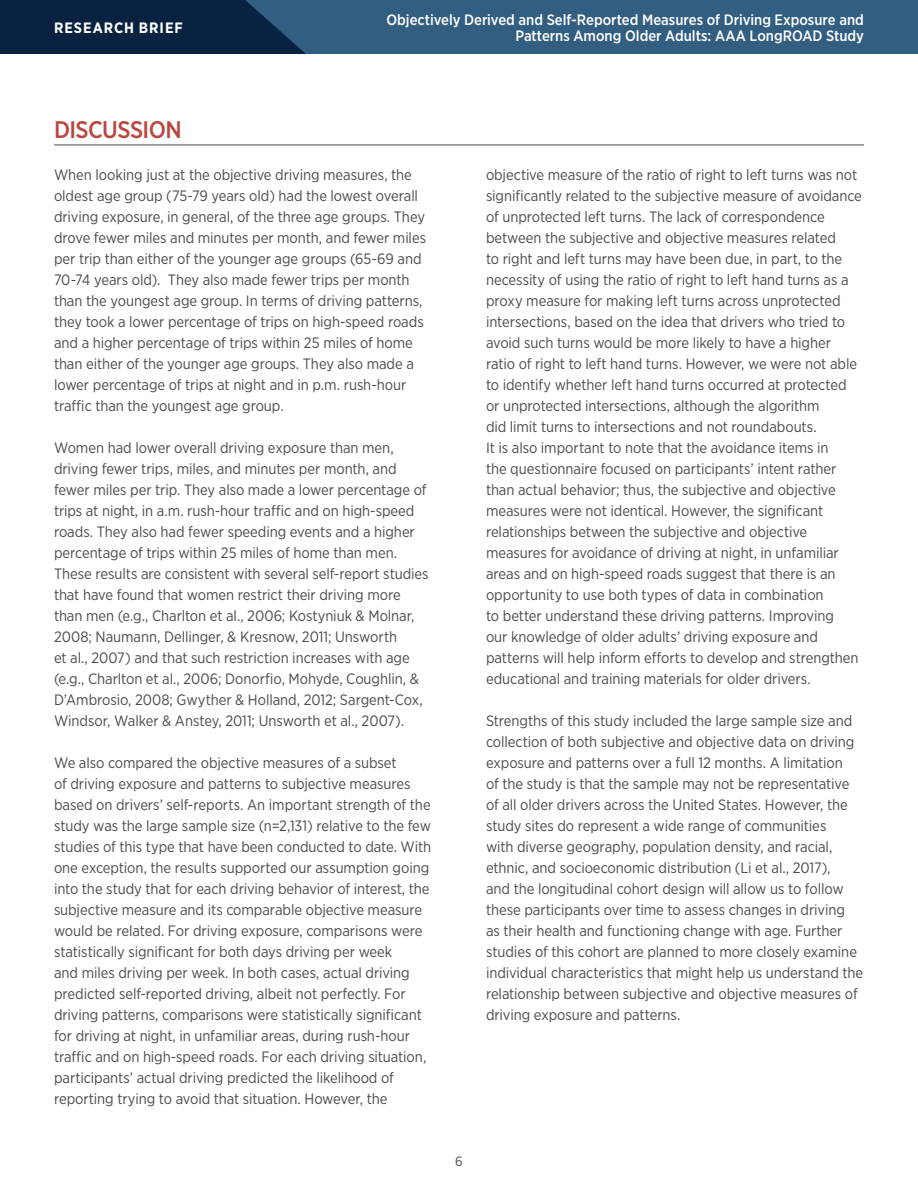
<style>
.page{position:relative;width:918px;height:1188px;background:#fff}
.page>*{position:absolute;margin:0;border:0;box-sizing:border-box;transform-origin:0 0}
.Subhead{font:500 24px "Gotham Narrow";letter-spacing:-.025em;color:#b94740}
.Body_Copy{font:15px/21px "Gotham Narrow";letter-spacing:-.005em;color:#4b4c4d}
.t1{font:500 15px/16.5px "Gotham Narrow";color:#fff;text-align:right}
.t2{font:700 15px "Gotham Narrow";letter-spacing:.065em;color:#fff}
.t3{font:13.5px "Gotham Narrow";color:#4b4c4d}
</style>
<div class="page">
<div style="left:0;top:0;width:918px;height:54px;background:#315e81"></div>
<svg style="left:0;top:0;width:306px;height:54px;background:#0c2747"></svg>
<hr style="left:54px;top:145px;width:810px;height:1px;background:#4b4c4d">
<p class="t2" style="left:54px;top:18px;width:130px">RESEARCH BRIEF</p>
<p class="t1" style="left:386px;top:11px;width:479px">Objectively Derived and Self-Reported Measures of Driving Exposure and<br>Patterns Among Older Adults: AAA LongROAD Study</p>
<p class="Subhead" style="left:54px;top:114px;width:129px">DISCUSSION</p>
<p class="Body_Copy" style="left:54px;top:164px;width:374px">When looking just at the objective driving measures, the oldest age group (75-79 years old) had the lowest overall driving exposure, in general, of the three age groups. They drove fewer miles and minutes per month, and fewer miles per trip than either of the younger age groups (65-69 and 70-74 years old). They also made fewer trips per month than the youngest age group. In terms of driving patterns, they took a lower percentage of trips on high-speed roads and a higher percentage of trips within 25 miles of home than either of the younger age groups. They also made a lower percentage of trips at night and in p.m. rush-hour traffic than the youngest age group.</p>
<p class="Body_Copy" style="left:54px;top:437px;width:376px">Women had lower overall driving exposure than men, driving fewer trips, miles, and minutes per month, and fewer miles per trip. They also made a lower percentage of trips at night, in a.m. rush-hour traffic and on high-speed roads. They also had fewer speeding events and a higher percentage of trips within 25 miles of home than men.<br>These results are consistent with several self-report studies that have found that women restrict their driving more than men (e.g., Charlton et al., 2006; Kostyniuk &amp; Molnar, 2008; Naumann, Dellinger, &amp; Kresnow, 2011; Unsworth<br>et al., 2007) and that such restriction increases with age (e.g., Charlton et al., 2006; Donorfio, Mohyde, Coughlin, &amp; D’Ambrosio, 2008; Gwyther &amp; Holland, 2012; Sargent-Cox, Windsor, Walker &amp; Anstey, 2011; Unsworth et al., 2007).</p>
<p class="Body_Copy" style="left:54px;top:752px;width:379px">We also compared the objective measures of a subset<br>of driving exposure and patterns to subjective measures based on drivers’ self-reports. An important strength of the study was the large sample size (n=2,131) relative to the few studies of this type that have been conducted to date. With one exception, the results supported our assumption going into the study that for each driving behavior of interest, the subjective measure and its comparable objective measure would be related. For driving exposure, comparisons were statistically significant for both days driving per week<br>and miles driving per week. In both cases, actual driving predicted self-reported driving, albeit not perfectly. For driving patterns, comparisons were statistically significant for driving at night, in unfamiliar areas, during rush-hour traffic and on high-speed roads. For each driving situation, participants’ actual driving predicted the likelihood of reporting trying to avoid that situation. However, the</p>
<p class="Body_Copy" style="left:486px;top:164px;width:377px">objective measure of the ratio of right to left turns was not significantly related to the subjective measure of avoidance of unprotected left turns. The lack of correspondence between the subjective and objective measures related<br>to right and left turns may have been due, in part, to the necessity of using the ratio of right to left hand turns as a proxy measure for making left turns across unprotected intersections, based on the idea that drivers who tried to avoid such turns would be more likely to have a higher ratio of right to left hand turns. However, we were not able to identify whether left hand turns occurred at protected or unprotected intersections, although the algorithm<br>did limit turns to intersections and not roundabouts.<br>It is also important to note that the avoidance items in<br>the questionnaire focused on participants’ intent rather than actual behavior; thus, the subjective and objective measures were not identical. However, the significant relationships between the subjective and objective measures for avoidance of driving at night, in unfamiliar areas and on high-speed roads suggest that there is an opportunity to use both types of data in combination<br>to better understand these driving patterns. Improving<br>our knowledge of older adults’ driving exposure and patterns will help inform efforts to develop and strengthen educational and training materials for older drivers.</p>
<p class="Body_Copy" style="left:486px;top:710px;width:379px">Strengths of this study included the large sample size and collection of both subjective and objective data on driving exposure and patterns over a full 12 months. A limitation<br>of the study is that the sample may not be representative of all older drivers across the United States. However, the study sites do represent a wide range of communities<br>with diverse geography, population density, and racial, ethnic, and socioeconomic distribution (Li et al., 2017),<br>and the longitudinal cohort design will allow us to follow these participants over time to assess changes in driving<br>as their health and functioning change with age. Further studies of this cohort are planned to more closely examine individual characteristics that might help us understand the relationship between subjective and objective measures of driving exposure and patterns.</p>
<p class="t3" style="left:455px;top:1153px;width:9px">6</p>
</div>
